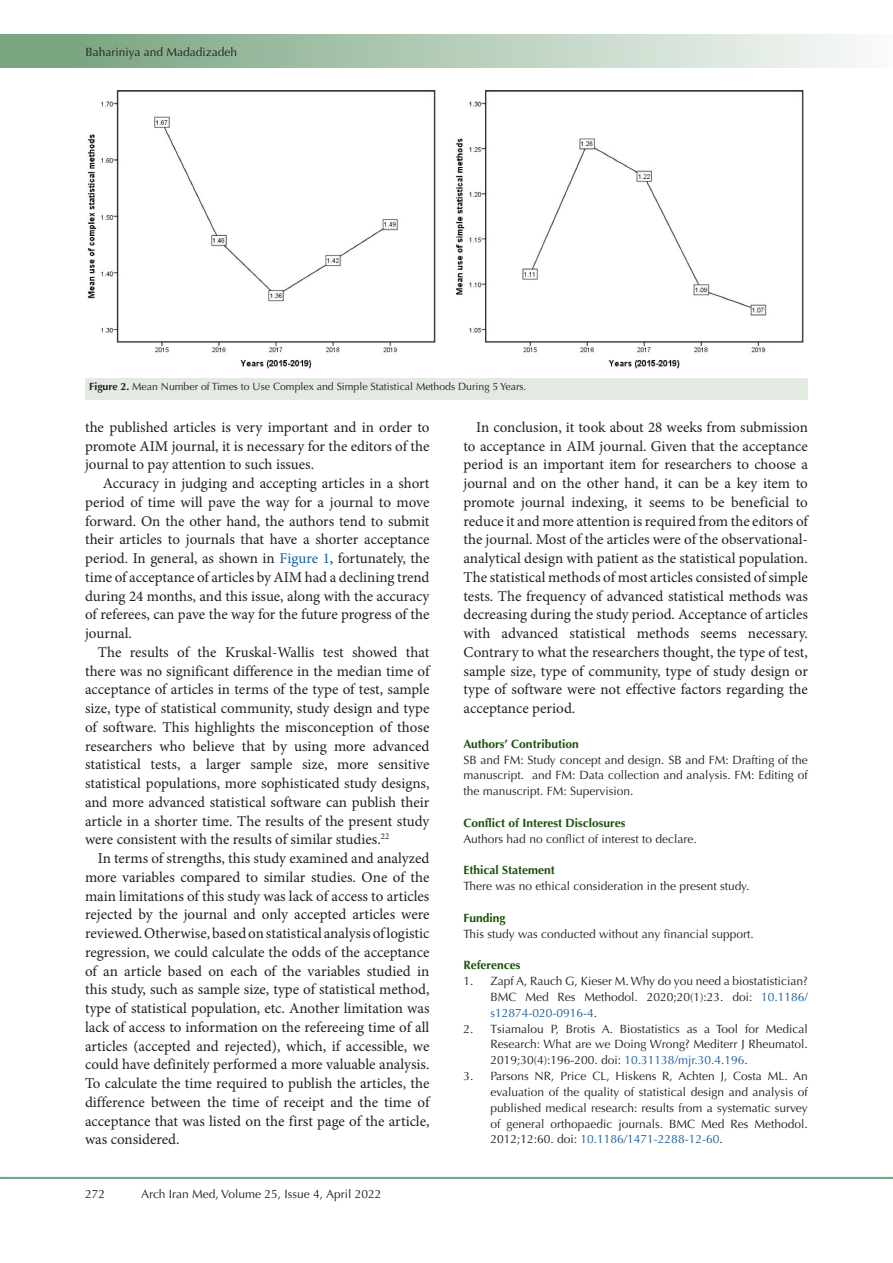
<style>
.page{position:relative;width:893px;height:1263px;background:#fff}
.page>*{position:absolute;margin:0;border:0;box-sizing:border-box;transform-origin:0 0}
.t1{font:15px/18.8px "Minion Pro";letter-spacing:-.005em;color:#231f20;text-align:justify}
.t2{font:12px/15.8px "Optima LT Std";color:#231f20;text-align:justify}
.t3{font:700 12px "Optima LT Std";color:#19510a}
.t4{font:10.5px "Optima LT Std";color:#231f20}
.s1{font-weight:700}
.s2{color:#175d9e}
</style>
<div class="page">
<div style="left:0;top:1177px;width:893px;height:2px;background:#0099e5;border:1px solid #7aa581"></div>
<div style="left:0;top:35px;width:893px;height:33px;background:linear-gradient(to right,#719f78,#f9fbf9)"></div>
<div style="left:85px;top:378px;width:723px;height:22px;background:#e3eae2"></div>
<img style="left:87px;top:90px;width:717px;height:279px">
<p class="t2" style="left:85px;top:45px;width:153px">Bahariniya and Madadizadeh</p>
<p class="t4" style="left:89px;top:381px;width:439px"><span class="s1">Figure 2.</span> Mean Number of Times to Use Complex and Simple Statistical Methods During 5 Years.</p>
<p class="t1" style="left:85px;top:418px;width:346px">the published articles is very important and in order to promote AIM journal, it is necessary for the editors of the journal to pay attention to such issues.</p>
<p class="t1" style="left:85px;top:474px;width:346px;text-indent:18px">Accuracy in judging and accepting articles in a short period of time will pave the way for a journal to move forward. On the other hand, the authors tend to submit their articles to journals that have a shorter acceptance period. In general, as shown in <span class="s2">Figure 1</span>, fortunately, the time of acceptance of articles by AIM had a declining trend during 24 months, and this issue, along with the accuracy of referees, can pave the way for the future progress of the journal.</p>
<p class="t1" style="left:85px;top:643px;width:346px;text-indent:13px">The results of the Kruskal-Wallis test showed that there was no significant difference in the median time of acceptance of articles in terms of the type of test, sample size, type of statistical community, study design and type of software. This highlights the misconception of those researchers who believe that by using more advanced statistical tests, a larger sample size, more sensitive statistical populations, more sophisticated study designs, and more advanced statistical software can publish their article in a shorter time. The results of the present study were consistent with the results of similar studies.<sup>22</sup></p>
<p class="t1" style="left:85px;top:849px;width:346px;text-indent:13px">In terms of strengths, this study examined and analyzed more variables compared to similar studies. One of the main limitations of this study was lack of access to articles rejected by the journal and only accepted articles were reviewed. Otherwise, based on statistical analysis of logistic regression, we could calculate the odds of the acceptance of an article based on each of the variables studied in this study, such as sample size, type of statistical method, type of statistical population, etc. Another limitation was lack of access to information on the refereeing time of all articles (accepted and rejected), which, if accessible, we could have definitely performed a more valuable analysis.<br>To calculate the time required to publish the articles, the difference between the time of receipt and the time of acceptance that was listed on the first page of the article, was considered.</p>
<p class="t2" style="left:85px;top:1186px;width:22px">272</p>
<p class="t2" style="left:141px;top:1186px;width:242px">Arch Iran Med, Volume 25, Issue 4, April 2022</p>
<p class="t1" style="left:463px;top:418px;width:346px;text-indent:13px">In conclusion, it took about 28 weeks from submission to acceptance in AIM journal. Given that the acceptance period is an important item for researchers to choose a journal and on the other hand, it can be a key item to promote journal indexing, it seems to be beneficial to reduce it and more attention is required from the editors of the journal. Most of the articles were of the observational&shy;analytical design with patient as the statistical population.<br>The statistical methods of most articles consisted of simple tests. The frequency of advanced statistical methods was decreasing during the study period. Acceptance of articles with advanced statistical methods seems necessary.<br>Contrary to what the researchers thought, the type of test, sample size, type of community, type of study design or type of software were not effective factors regarding the acceptance period.</p>
<p class="t3" style="left:463px;top:737px;width:117px">Authors’ Contribution</p>
<p class="t2" style="left:463px;top:752px;width:346px">SB and FM: Study concept and design. SB and FM: Drafting of the manuscript. and FM: Data collection and analysis. FM: Editing of the manuscript. FM: Supervision.</p>
<p class="t3" style="left:463px;top:816px;width:163px">Conflict of Interest Disclosures</p>
<p class="t2" style="left:463px;top:831px;width:235px">Authors had no conflict of interest to declare.</p>
<p class="t3" style="left:463px;top:863px;width:93px">Ethical Statement</p>
<p class="t2" style="left:463px;top:878px;width:287px">There was no ethical consideration in the present study.</p>
<p class="t3" style="left:463px;top:911px;width:44px">Funding</p>
<p class="t2" style="left:463px;top:926px;width:292px">This study was conducted without any financial support.</p>
<p class="t3" style="left:463px;top:958px;width:58px">References</p>
<p class="t2" style="left:490px;top:973px;width:319px;text-indent:-27px">1. Zapf A, Rauch G, Kieser M. Why do you need a biostatistician?<br>BMC Med Res Methodol. 2020;20(1):23. doi: <span class="s2">10.1186/ s12874-020-0916-4</span>.</p>
<p class="t2" style="left:490px;top:1021px;width:319px;text-indent:-27px">2. Tsiamalou P, Brotis A. Biostatistics as a Tool for Medical Research: What are we Doing Wrong? Mediterr J Rheumatol.<br>2019;30(4):196-200. doi: <span class="s2">10.31138/mjr.30.4.196</span>.</p>
<p class="t2" style="left:490px;top:1068px;width:319px;text-indent:-27px">3. Parsons NR, Price CL, Hiskens R, Achten J, Costa ML. An evaluation of the quality of statistical design and analysis of published medical research: results from a systematic survey of general orthopaedic journals. BMC Med Res Methodol.<br>2012;12:60. doi: <span class="s2">10.1186/1471-2288-12-60</span>.</p>
</div>
